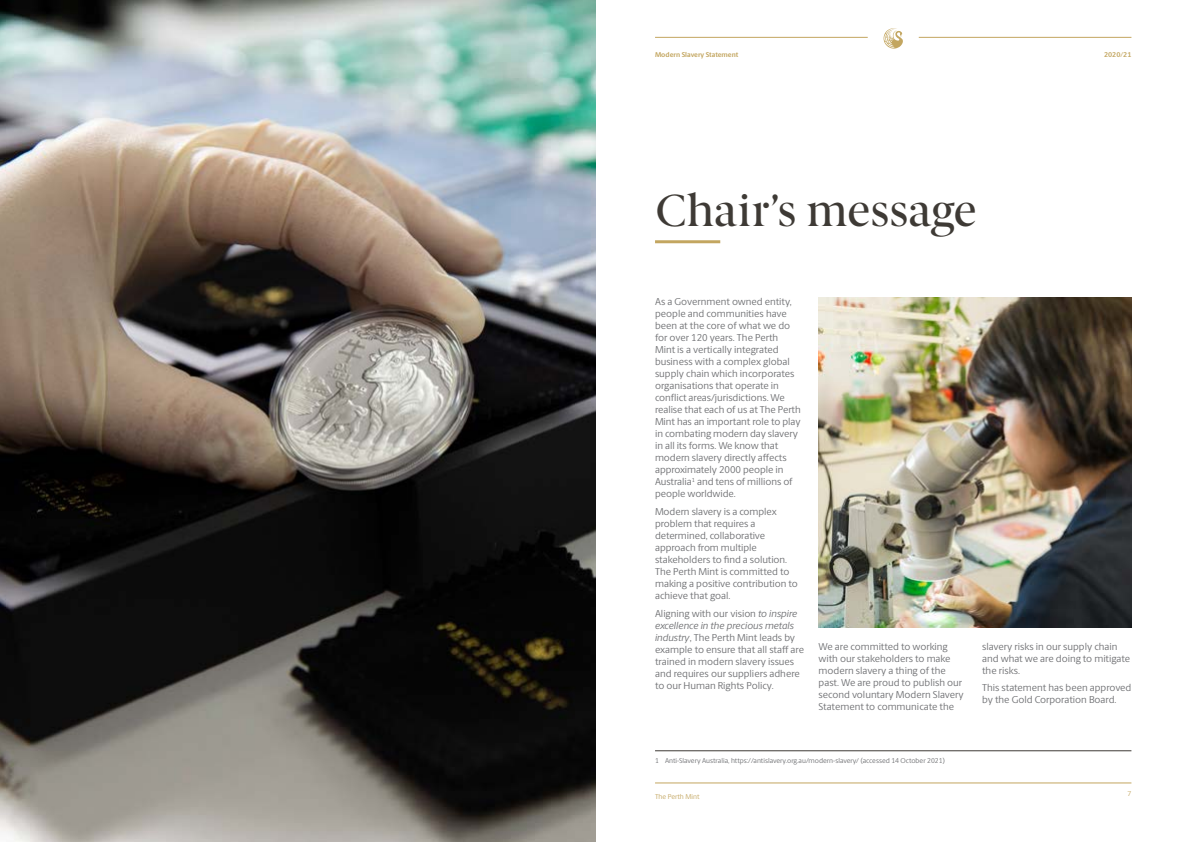
<style>
.page{position:relative;width:1191px;height:842px;background:#fff}
.page>*{position:absolute;margin:0;border:0;box-sizing:border-box;transform-origin:0 0}
.t1{font:500 45px "Berlingske Serif";letter-spacing:-.01em;color:#3e3a35}
.t2{font:10px/12px "Berlingske Sans";letter-spacing:-.005em;color:#6d6e71}
.t3{font:7px "Berlingske Sans";color:#6d6e71}
.t4{font:700 7px "Berlingske Sans";color:#c3a660}
.t5{font:7px "Berlingske Sans";color:#c3a660}
.s1{font-style:italic}
</style>
<div class="page">
<hr style="left:655px;top:782px;width:476px;height:1px;background:#c3a660">
<hr style="left:655px;top:37px;width:212px;height:1px;background:#c3a660">
<hr style="left:918px;top:37px;width:213px;height:1px;background:#c3a660">
<svg style="left:883px;top:28px;width:20px;height:21px"></svg>
<img style="left:0;top:0;width:595px;height:842px">
<hr style="left:655px;top:240px;width:65px;height:3px;background:#c3a660">
<hr style="left:655px;top:751px;width:476px;height:1px;background:#3e3a35">
<img style="left:818px;top:298px;width:313px;height:330px">
<p class="t4" style="left:655px;top:50px;width:85px">Modern Slavery Statement</p>
<p class="t4" style="left:1104px;top:50px;width:29px">2020/21</p>
<h1 class="t1" style="left:655px;top:174px;width:323px">Chair’s message</h1>
<p class="t2" style="left:655px;top:295px;width:147px">As a Government owned entity, people and communities have been at the core of what we do for over 120 years. The Perth<br>Mint is a vertically integrated business with a complex global supply chain which incorporates organisations that operate in conflict areas/jurisdictions. We realise that each of us at The Perth<br>Mint has an important role to play in combating modern day slavery in all its forms. We know that modern slavery directly affects approximately 2000 people in<br>Australia<sup>1</sup> and tens of millions of people worldwide.</p>
<p class="t2" style="left:655px;top:505px;width:144px">Modern slavery is a complex problem that requires a determined, collaborative approach from multiple stakeholders to find a solution.<br>The Perth Mint is committed to making a positive contribution to achieve that goal.</p>
<p class="t2" style="left:655px;top:607px;width:151px">Aligning with our vision <span class="s1">to inspire excellence in the precious metals industry</span>, The Perth Mint leads by example to ensure that all staff are trained in modern slavery issues and requires our suppliers adhere to our Human Rights Policy.</p>
<p class="t2" style="left:818px;top:640px;width:147px">We are committed to working with our stakeholders to make modern slavery a thing of the past. We are proud to publish our second voluntary Modern Slavery<br>Statement to communicate the</p>
<p class="t2" style="left:982px;top:640px;width:149px">slavery risks in our supply chain and what we are doing to mitigate the risks.</p>
<p class="t2" style="left:982px;top:681px;width:151px">This statement has been approved by the Gold Corporation Board.</p>
<p class="t3" style="left:655px;top:755px;width:291px">1 Anti-Slavery Australia, https://antislavery.org.au/modern-slavery/ (accessed 14 October 2021)</p>
<p class="t5" style="left:655px;top:792px;width:46px">The Perth Mint</p>
<p class="t5" style="left:1127px;top:789px;width:5px">7</p>
</div>
